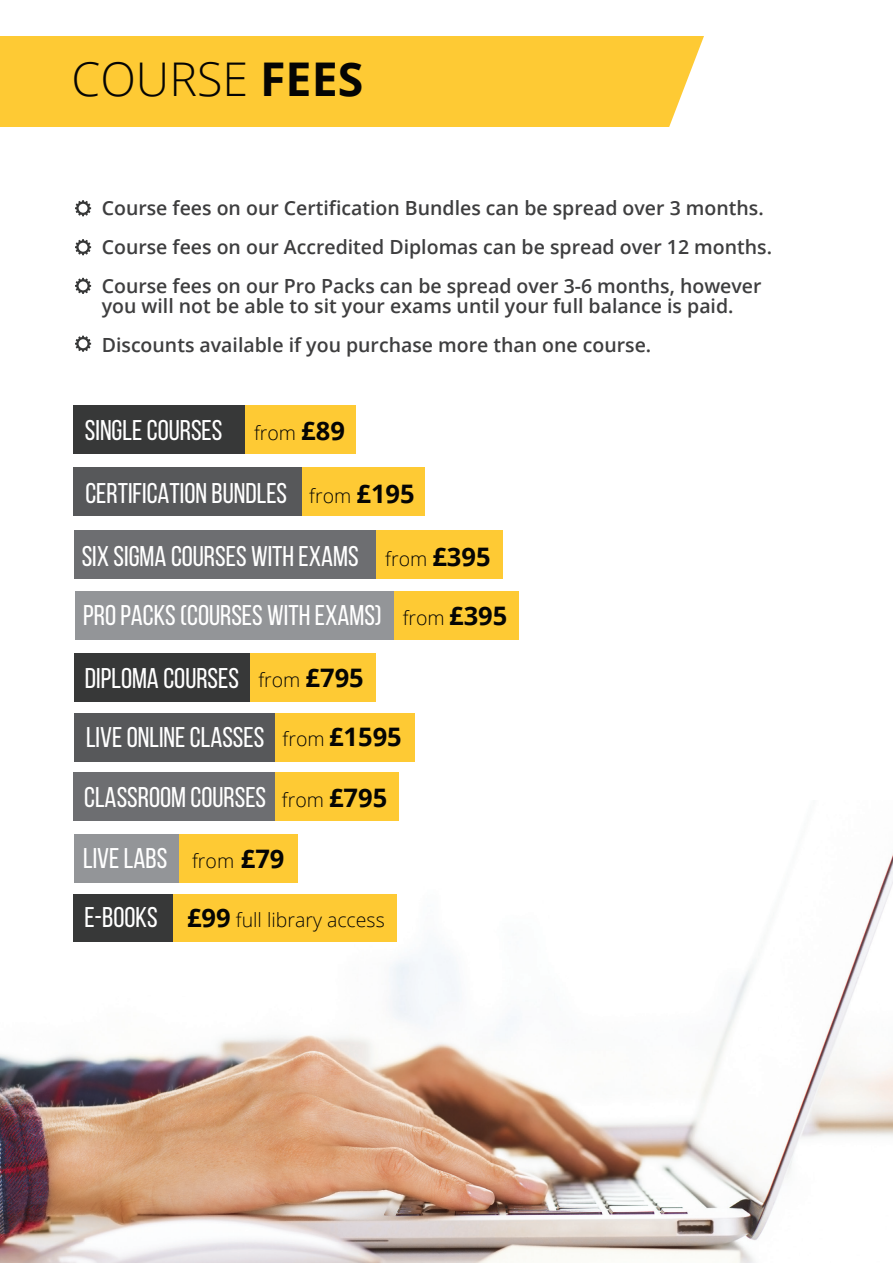
<style>
.page{position:relative;width:893px;height:1263px;background:#fff}
.page>*{position:absolute;margin:0;border:0;box-sizing:border-box;transform-origin:0 0}
.t1{font:300 46.5px "Open Sans";color:#050504}
.t2{font:28.5px/59.6px "Bebas Neue";color:#fff}
.t3{font:600 19.5px/39px "Open Sans";color:#3e3e3f}
.t4{font:300 19.5px "Open Sans";color:#050504}
.s1{font-weight:700}
.s2{font-family:"Open Sans";font-weight:300;font-size:19.5px;color:#050504}
.s3{font-family:"Open Sans";font-weight:700;font-size:25.5px;color:#050504}
.s4{font-weight:700;font-size:25.5px}
</style>
<div class="page">
<div style="left:299px;top:468px;width:126px;height:48px;background:#feca34"></div>
<img style="left:0;top:801px;width:893px;height:462px">
<div style="left:0;top:36px;width:893px;height:122px;background:#feca34"></div>
<svg style="left:669px;top:36px;width:224px;height:91px;background:#fefaef"></svg>
<div style="left:0;top:127px;width:893px;height:75px;background:#fff"></div>
<div style="left:243px;top:406px;width:113px;height:48px;background:#feca34"></div>
<div style="left:74px;top:468px;width:228px;height:48px;background:#57585a"></div>
<div style="left:73px;top:406px;width:172px;height:48px;background:#373838"></div>
<svg style="left:75px;top:336px;width:16px;height:16px"></svg>
<svg style="left:75px;top:278px;width:16px;height:16px"></svg>
<svg style="left:75px;top:200px;width:16px;height:16px"></svg>
<svg style="left:75px;top:239px;width:16px;height:16px"></svg>
<div style="left:372px;top:531px;width:131px;height:48px;background:#feca34"></div>
<div style="left:75px;top:531px;width:301px;height:48px;background:#6d6e71"></div>
<div style="left:74px;top:653px;width:180px;height:48px;background:#373838"></div>
<div style="left:75px;top:591px;width:322px;height:48px;background:#939598"></div>
<div style="left:74px;top:713px;width:203px;height:48px;background:#57585a"></div>
<div style="left:394px;top:591px;width:124px;height:48px;background:#feca34"></div>
<div style="left:250px;top:653px;width:126px;height:48px;background:#feca34"></div>
<div style="left:275px;top:713px;width:140px;height:48px;background:#feca34"></div>
<div style="left:74px;top:834px;width:108px;height:48px;background:#939598"></div>
<div style="left:74px;top:772px;width:202px;height:48px;background:#6d6e71"></div>
<div style="left:74px;top:894px;width:100px;height:48px;background:#373838"></div>
<div style="left:275px;top:772px;width:123px;height:48px;background:#feca34"></div>
<div style="left:179px;top:834px;width:118px;height:48px;background:#feca34"></div>
<div style="left:173px;top:894px;width:224px;height:48px;background:#feca34"></div>
<h1 class="t1" style="left:72px;top:60px;width:293px">COURSE <span class="s1">FEES</span></h1>
<p class="t3" style="left:102px;top:191px;width:672px">Course fees on our Certification Bundles can be spread over 3 months.<br>Course fees on our Accredited Diplomas can be spread over 12 months.<br>Course fees on our Pro Packs can be spread over 3-6 months, however</p>
<p class="t3" style="left:102px;top:288px;width:633px">you will not be able to sit your exams until your full balance is paid.<br>Discounts available if you purchase more than one course.</p>
<h2 class="t2" style="left:85px;top:400px;width:261px">SINGLE COURSES <span class="s2">from</span> <span class="s3">£89</span></h2>
<h2 class="t2" style="left:85px;top:463px;width:331px">CERTIFICATION BUNDLES <span class="s2">from</span> <span class="s3">£195</span></h2>
<h2 class="t2" style="left:82px;top:526px;width:427px">SIX SIGMA COURSES WITH EXAMS <span class="s2">from</span> <span class="s3">£395<br></span>PRO PACKS (COURSES WITH EXAMS) <span class="s2">from</span> <span class="s3">£395</span></h2>
<h2 class="t2" style="left:85px;top:648px;width:318px">DIPLOMA COURSES <span class="s2">from</span> <span class="s3">£795<br></span>LIVE ONLINE CLASSES <span class="s2">from</span> <span class="s3">£1595</span></h2>
<h2 class="t2" style="left:84px;top:768px;width:184px">CLASSROOM COURSES</h2>
<p class="t4" style="left:282px;top:792px;width:107px">from <span class="s4">£795</span></p>
<h2 class="t2" style="left:83px;top:828px;width:86px">LIVE LABS</h2>
<h2 class="t2" style="left:84px;top:887px;width:75px">E-BOOKS</h2>
<p class="t4" style="left:192px;top:853px;width:94px">from <span class="s4">£79</span></p>
<p class="t4" style="left:187px;top:912px;width:199px"><span class="s4">£99</span> full library access</p>
</div>
